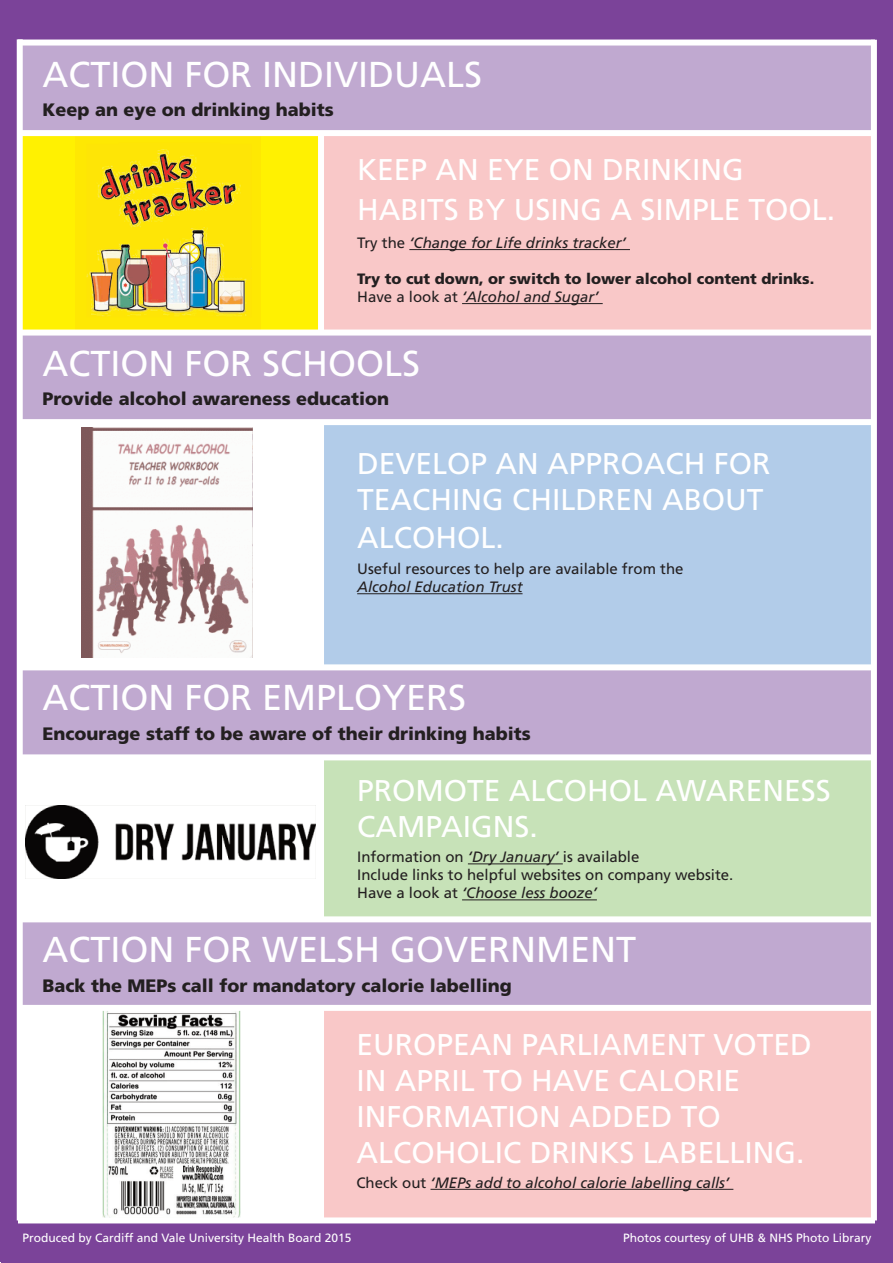
<style>
.page{position:relative;width:893px;height:1263px;background:#fff}
.page>*{position:absolute;margin:0;border:0;box-sizing:border-box;transform-origin:0 0}
.t1{font:36px "Frutiger";color:#fff}
.t2{font:30px/36px "Frutiger";color:#fff}
.t3{font:900 18px "Frutiger";color:#231f20}
.t4{font:15px/18px "Frutiger";color:#231f20}
.t5{font:italic 15px "Frutiger";color:#231f20}
.t6{font:900 15px/18px "Frutiger";color:#231f20}
.t7{font:12px "Frutiger";color:#fff}
.s1{font-style:normal}
.s2{font-weight:400}
.s3{font-weight:400;font-style:italic}
.s4{font-style:italic}
</style>
<div class="page">
<img style="left:26px;top:806px;width:290px;height:72px">
<div style="left:14px;top:132px;width:312px;height:202px;background:#fff101"></div>
<img style="left:76px;top:136px;width:184px;height:194px">
<img style="left:81px;top:428px;width:171px;height:230px">
<img style="left:102px;top:1011px;width:138px;height:206px">
<div style="left:323px;top:129px;width:570px;height:209px;background:#f9c8c8"></div>
<div style="left:323px;top:423px;width:570px;height:281px;background:#b2cce9"></div>
<div style="left:323px;top:751px;width:570px;height:172px;background:#c7e2b8"></div>
<div style="left:323px;top:995px;width:570px;height:236px;background:#f9c8c8"></div>
<div style="left:318px;top:135px;width:6px;height:1085px;background:#fff"></div>
<hr style="left:409px;top:249px;width:221px;height:1px;background:#231f20">
<hr style="left:462px;top:303px;width:141px;height:1px;background:#231f20">
<hr style="left:357px;top:593px;width:166px;height:1px;background:#231f20">
<div style="left:0;top:331px;width:893px;height:92px;background:#c0a9d0"></div>
<hr style="left:468px;top:863px;width:95px;height:1px;background:#231f20">
<hr style="left:462px;top:899px;width:135px;height:1px;background:#231f20">
<div style="left:0;top:666px;width:893px;height:91px;background:#c0a9d0"></div>
<hr style="left:430px;top:1189px;width:303px;height:1px;background:#231f20">
<div style="left:0;top:918px;width:893px;height:92px;background:#c0a9d0"></div>
<div style="left:0;top:43px;width:891px;height:91px;background:#c0a9d0"></div>
<div style="left:2px;top:0;width:891px;height:43px;background:#7b4399"></div>
<div style="left:2px;top:1220px;width:891px;height:43px;background:#7b4399"></div>
<div style="left:0;top:330px;width:893px;height:6px;background:#fff"></div>
<div style="left:0;top:419px;width:893px;height:6px;background:#fff"></div>
<div style="left:0;top:664px;width:893px;height:6px;background:#fff"></div>
<div style="left:0;top:754px;width:893px;height:6px;background:#fff"></div>
<div style="left:0;top:1217px;width:893px;height:6px;background:#fff"></div>
<div style="left:0;top:40px;width:893px;height:6px;background:#fff"></div>
<div style="left:0;top:916px;width:893px;height:6px;background:#fff"></div>
<div style="left:0;top:1005px;width:893px;height:6px;background:#fff"></div>
<div style="left:0;top:130px;width:893px;height:6px;background:#fff"></div>
<div style="left:0;top:0;width:17px;height:1262px;background:#7b4399"></div>
<div style="left:876px;top:0;width:17px;height:1262px;background:#7b4399"></div>
<div style="left:17px;top:39px;width:6px;height:1181px;background:#fff"></div>
<div style="left:871px;top:40px;width:6px;height:1180px;background:#fff"></div>
<p class="t1" style="left:42px;top:60px;width:441px">ACTION FOR INDIVIDUALS</p>
<p class="t3" style="left:43px;top:103px;width:293px">Keep an eye on drinking habits</p>
<p class="t2" style="left:357px;top:152px;width:479px;line-height:40.5px">KEEP AN EYE ON DRINKING<br>HABITS BY USING A SIMPLE TOOL.</p>
<p class="t5" style="left:357px;top:237px;width:270px"><span class="s1">Try the</span> ‘Change for Life drinks tracker’</p>
<p class="t6" style="left:357px;top:271px;width:459px">Try to cut down, or switch to lower alcohol content drinks.<br><span class="s2">Have a look at</span> <span class="s3">‘Alcohol and Sugar’</span></p>
<p class="t1" style="left:42px;top:349px;width:379px">ACTION FOR SCHOOLS</p>
<p class="t3" style="left:43px;top:392px;width:348px">Provide alcohol awareness education</p>
<p class="t2" style="left:357px;top:447px;width:415px;line-height:37px">DEVELOP AN APPROACH FOR<br>TEACHING CHILDREN ABOUT<br>ALCOHOL.</p>
<p class="t4" style="left:357px;top:561px;width:328px">Useful resources to help are available from the</p>
<p class="t5" style="left:357px;top:581px;width:167px">Alcohol Education Trust</p>
<p class="t1" style="left:42px;top:683px;width:425px">ACTION FOR EMPLOYERS</p>
<p class="t3" style="left:43px;top:726px;width:490px">Encourage staff to be aware of their drinking habits</p>
<p class="t2" style="left:357px;top:775px;width:475px">PROMOTE ALCOHOL AWARENESS<br>CAMPAIGNS.</p>
<p class="t4" style="left:357px;top:849px;width:378px">Information on <span class="s4">‘Dry January’</span> is available<br>Include links to helpful websites on company website.<br>Have a look at <span class="s4">‘Choose less booze’</span></p>
<p class="t1" style="left:42px;top:935px;width:595px">ACTION FOR WELSH GOVERNMENT</p>
<p class="t3" style="left:43px;top:978px;width:471px">Back the MEPs call for mandatory calorie labelling</p>
<p class="t2" style="left:356px;top:1029px;width:457px">EUROPEAN PARLIAMENT VOTED<br>IN APRIL TO HAVE CALORIE<br>INFORMATION ADDED TO<br>ALCOHOLIC DRINKS LABELLING.</p>
<p class="t5" style="left:356px;top:1176px;width:374px"><span class="s1">Check out</span> ‘MEPs add to alcohol calorie labelling calls’</p>
<p class="t7" style="left:23px;top:1233px;width:330px">Produced by Cardiff and Vale University Health Board 2015</p>
<p class="t7" style="left:623px;top:1233px;width:250px">Photos courtesy of UHB &amp; NHS Photo Library</p>
</div>
